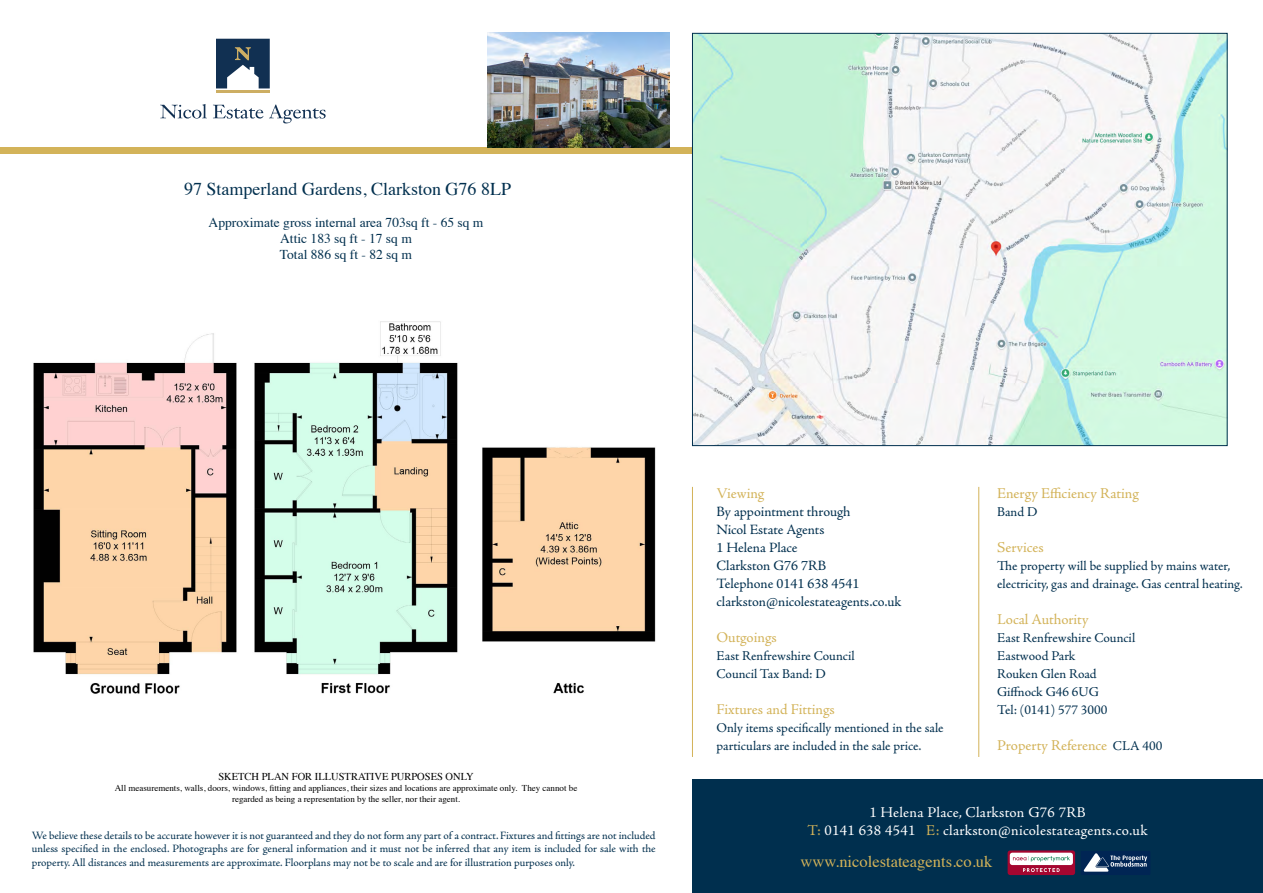
<style>
.page{position:relative;width:1263px;height:893px;background:#fff}
.page>*{position:absolute;margin:0;border:0;box-sizing:border-box;transform-origin:0 0}
.t1{font:18px "Times";color:#002f4e}
.t2{font:16.5px "Times";color:#d3b359}
.t3{font:15px "Adobe Jenson Pro";letter-spacing:-.005em;color:#d3b359}
.t4{font:15px "Adobe Jenson Pro";letter-spacing:.02em;color:#fff}
.t5{font:14.25px/18px "Adobe Jenson Pro";letter-spacing:-.005em;color:#002f4e}
.t6{font:13.5px/18px "Adobe Jenson Pro";color:#002f4e}
.t7{font:13.5px/16.2px "Times";color:#002f4e;text-align:center}
.t8{font:11.25px/13.5px "Adobe Jenson Pro";letter-spacing:-.005em;color:#002f4e}
.t9{font:10.5px "Times";color:#000}
.t10{font:9px/10.8px "Times";color:#000;text-align:center}
.s1{font-size:13.5px;color:#002f4e}
.s2{color:#d3b359}
</style>
<div class="page">
<div style="left:0;top:148px;width:967px;height:6px;background:#d3b359"></div>
<div style="left:692px;top:779px;width:571px;height:114px;background:#002f4e"></div>
<img style="left:694px;top:35px;width:531px;height:409px">
<img style="left:488px;top:33px;width:181px;height:115px">
<hr style="left:692px;top:487px;width:1px;height:270px;background:#d3b359">
<hr style="left:978px;top:487px;width:1px;height:270px;background:#d3b359">
<svg style="left:160px;top:104px;width:47px;height:15px"></svg>
<svg style="left:213px;top:105px;width:50px;height:14px"></svg>
<svg style="left:269px;top:105px;width:57px;height:18px"></svg>
<svg style="left:216px;top:39px;width:54px;height:49px"></svg>
<hr style="left:216px;top:91px;width:54px;height:2px;background:#cdae63">
<div style="left:1081px;top:851px;width:69px;height:24px;background:#002554"></div>
<svg style="left:1083px;top:853px;width:64px;height:19px"></svg>
<svg style="left:1007px;top:850px;width:68px;height:25px;background:#c2798d"></svg>
<img style="left:33px;top:321px;width:623px;height:373px">
<h1 class="t1" style="left:184px;top:172px;width:328px">97 Stamperland Gardens, Clarkston G76 8LP</h1>
<p class="t7" style="left:209px;top:213px;width:276px">Approximate gross internal area 703sq ft - 65 sq m<br>Attic 183 sq ft - 17 sq m<br>Total 886 sq ft - 82 sq m</p>
<p class="t9" style="left:218px;top:767px;width:257px">SKETCH PLAN FOR ILLUSTRATIVE PURPOSES ONLY</p>
<p class="t10" style="left:115px;top:781px;width:464px">All measurements, walls, doors, windows, fitting and appliances, their sizes and locations are approximate only. They cannot be regarded as being a representation by the seller, nor their agent.</p>
<h3 class="t3" style="left:716px;top:485px;width:49px">Viewing</h3>
<p class="t5" style="left:716px;top:503px;width:186px">By appointment through<br>Nicol Estate Agents<br>1 Helena Place<br>Clarkston G76 7RB<br>Telephone 0141 638 4541 clarkston@nicolestateagents.co.uk</p>
<h3 class="t3" style="left:716px;top:629px;width:62px">Outgoings</h3>
<p class="t6" style="left:716px;top:647px;width:140px">East Renfrewshire Council<br>Council Tax Band: D</p>
<h3 class="t3" style="left:716px;top:701px;width:120px">Fixtures and Fittings</h3>
<p class="t6" style="left:716px;top:719px;width:229px">Only items specifically mentioned in the sale particulars are included in the sale price.</p>
<h3 class="t3" style="left:997px;top:485px;width:143px">Energy Efficiency Rating</h3>
<p class="t6" style="left:997px;top:503px;width:42px">Band D</p>
<h3 class="t3" style="left:997px;top:539px;width:48px">Services</h3>
<p class="t6" style="left:997px;top:557px;width:247px">The property will be supplied by mains water, electricity, gas and drainage. Gas central heating.</p>
<h3 class="t3" style="left:997px;top:611px;width:93px">Local Authority</h3>
<p class="t6" style="left:997px;top:629px;width:140px">East Renfrewshire Council<br>Eastwood Park<br>Rouken Glen Road<br>Giffnock G46 6UG<br>Tel: (0141) 577 3000</p>
<h3 class="t3" style="left:997px;top:737px;width:167px">Property Reference <span class="s1">CLA 400</span></h3>
<h3 class="t4" style="left:869px;top:803px;width:218px">1 Helena Place, Clarkston G76 7RB</h3>
<p class="t8" style="left:32px;top:829px;width:625px">We believe these details to be accurate however it is not guaranteed and they do not form any part of a contract. Fixtures and fittings are not included</p>
<h3 class="t4" style="left:807px;top:821px;width:342px"><span class="s2">T:</span> 0141 638 4541 <span class="s2">E:</span> clarkston@nicolestateagents.co.uk</h3>
<p class="t8" style="left:32px;top:842px;width:625px">unless specified in the enclosed. Photographs are for general information and it must not be inferred that any item is included for sale with the property. All distances and measurements are approximate. Floorplans may not be to scale and are for illustration purposes only.</p>
<h2 class="t2" style="left:800px;top:846px;width:193px">www.nicolestateagents.co.uk</h2>
</div>
